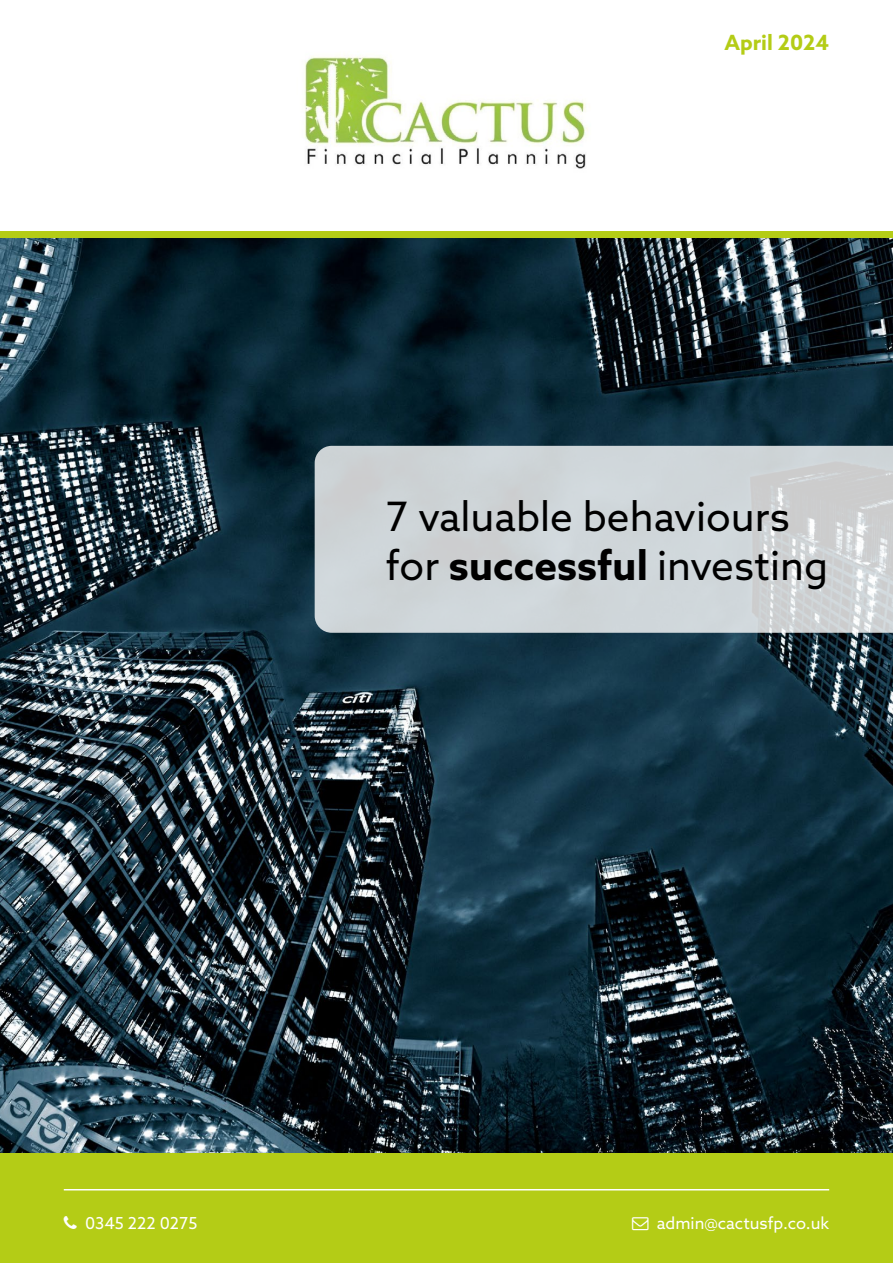
<style>
.page{position:relative;width:893px;height:1263px;background:#fff}
.page>*{position:absolute;margin:0;border:0;box-sizing:border-box;transform-origin:0 0}
.t1{font:40.5px/48.6px "Azo Sans";color:#000}
.t2{font:700 21px "Azo Sans";color:#b4cc16}
.t3{font:16.5px "Azo Sans";color:#fff}
.s1{font-weight:700}
</style>
<div class="page">
<img style="left:0;top:238px;width:893px;height:915px">
<div style="left:0;top:1153px;width:893px;height:110px;background:#b4cc16"></div>
<svg style="left:315px;top:446px;width:578px;height:187px;fill:#cfd5d8"></svg>
<hr style="left:64px;top:1189px;width:765px;height:1px;background:#fff">
<div style="left:0;top:232px;width:893px;height:6px;background:#b4cc16"></div>
<img style="left:304px;top:55px;width:284px;height:114px">
<p class="t2" style="left:724px;top:29px;width:106px">April 2024</p>
<p class="t1" style="left:386px;top:492px;width:444px">7 valuable behaviours for <span class="s1">successful</span> investing</p>
<p class="t3" style="left:85px;top:1212px;width:114px">0345 222 0275</p>
<p class="t3" style="left:657px;top:1212px;width:174px">admin@cactusfp.co.uk</p>
</div>
